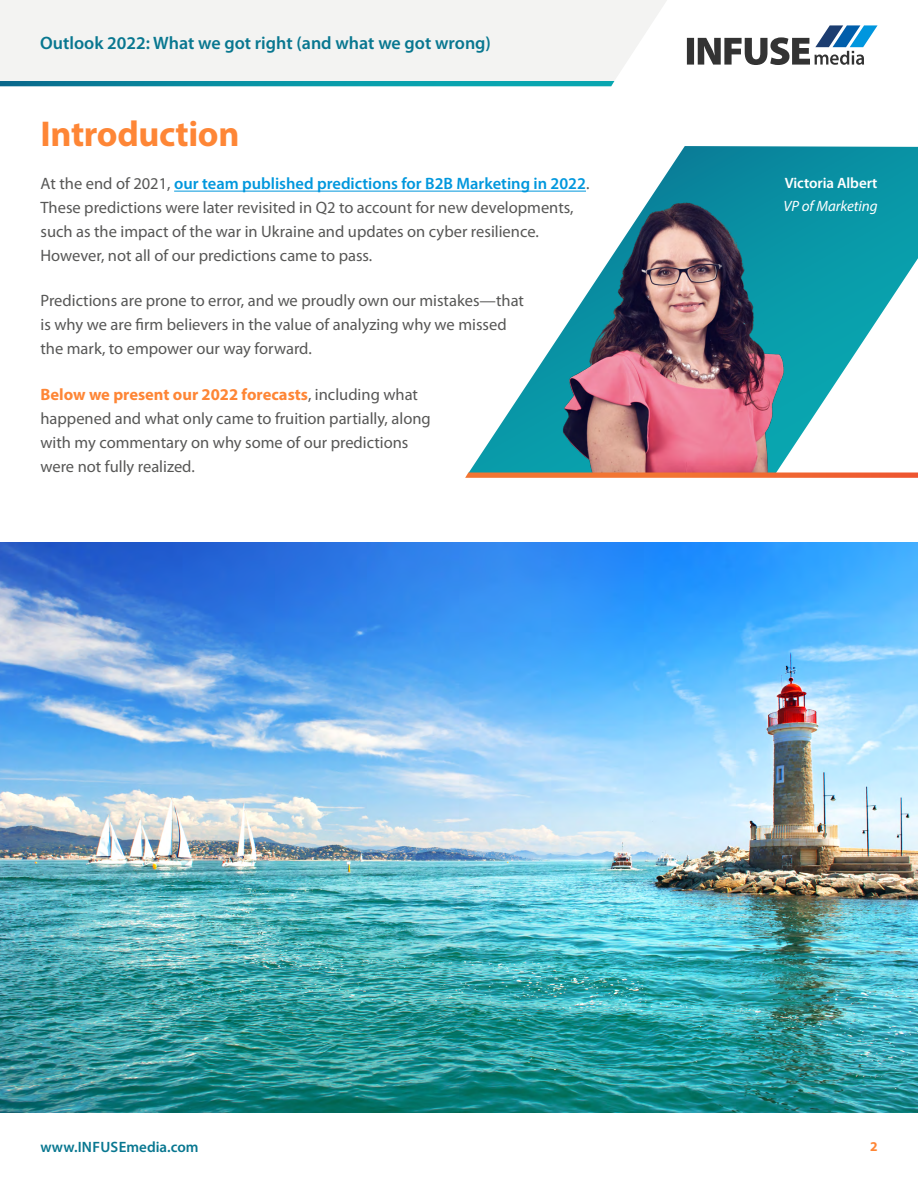
<style>
.page{position:relative;width:918px;height:1188px;background:#fff}
.page>*{position:absolute;margin:0;border:0;box-sizing:border-box;transform-origin:0 0}
.t1{font:700 36px "Myriad Pro";letter-spacing:-.01em;color:#fe8636}
.t2{font:600 18px "Myriad Pro";color:#087790}
.t3{font:16.5px/24px "Myriad Pro";color:#575756}
.t4{font:600 15px "Myriad Pro";letter-spacing:.015em;color:#087790}
.t5{font:600 15px "Myriad Pro";letter-spacing:-.005em;color:#fff}
.t6{font:italic 15px "Myriad Pro";letter-spacing:-.005em;color:#fff}
.t7{font:700 13.5px "Myriad Pro";color:#fe8636}
.s1{font-weight:600;color:#0097dd}
.s2{font-weight:700;color:#fe8636}
</style>
<div class="page">
<img style="left:0;top:542px;width:918px;height:570px">
<div style="left:0;top:0;width:687px;height:81px;background:#f3f3f2"></div>
<svg style="left:687px;top:25px;width:191px;height:40px"></svg>
<svg style="left:0;top:81px;width:614px;height:5px;background:#0993a4"></svg>
<svg style="left:468px;top:146px;width:450px;height:326px"></svg>
<img style="left:540px;top:189px;width:270px;height:283px">
<hr style="left:174px;top:191px;width:412px;height:1px;background:#0097dd">
<svg style="left:465px;top:472px;width:453px;height:6px;background:#ea7643"></svg>
<p class="t2" style="left:40px;top:32px;width:452px">Outlook 2022: What we got right (and what we got wrong)</p>
<h1 class="t1" style="left:40px;top:110px;width:200px">Introduction</h1>
<p class="t3" style="left:40px;top:172px;width:550px">At the end of 2021, <span class="s1">our team published predictions for B2B Marketing in 2022</span>.<br>These predictions were later revisited in Q2 to account for new developments, such as the impact of the war in Ukraine and updates on cyber resilience.<br>However, not all of our predictions came to pass.</p>
<p class="t3" style="left:40px;top:288px;width:485px">Predictions are prone to error, and we proudly own our mistakes—that is why we are firm believers in the value of analyzing why we missed the mark, to empower our way forward.</p>
<p class="t3" style="left:40px;top:383px;width:392px"><span class="s2">Below we present our 2022 forecasts</span>, including what happened and what only came to fruition partially, along with my commentary on why some of our predictions were not fully realized.</p>
<p class="t5" style="left:785px;top:174px;width:94px">Victoria Albert</p>
<p class="t6" style="left:784px;top:196px;width:95px">VP of Marketing</p>
<p class="t4" style="left:40px;top:1137px;width:160px">www.INFUSEmedia.com</p>
<p class="t7" style="left:870px;top:1138px;width:9px">2</p>
</div>
